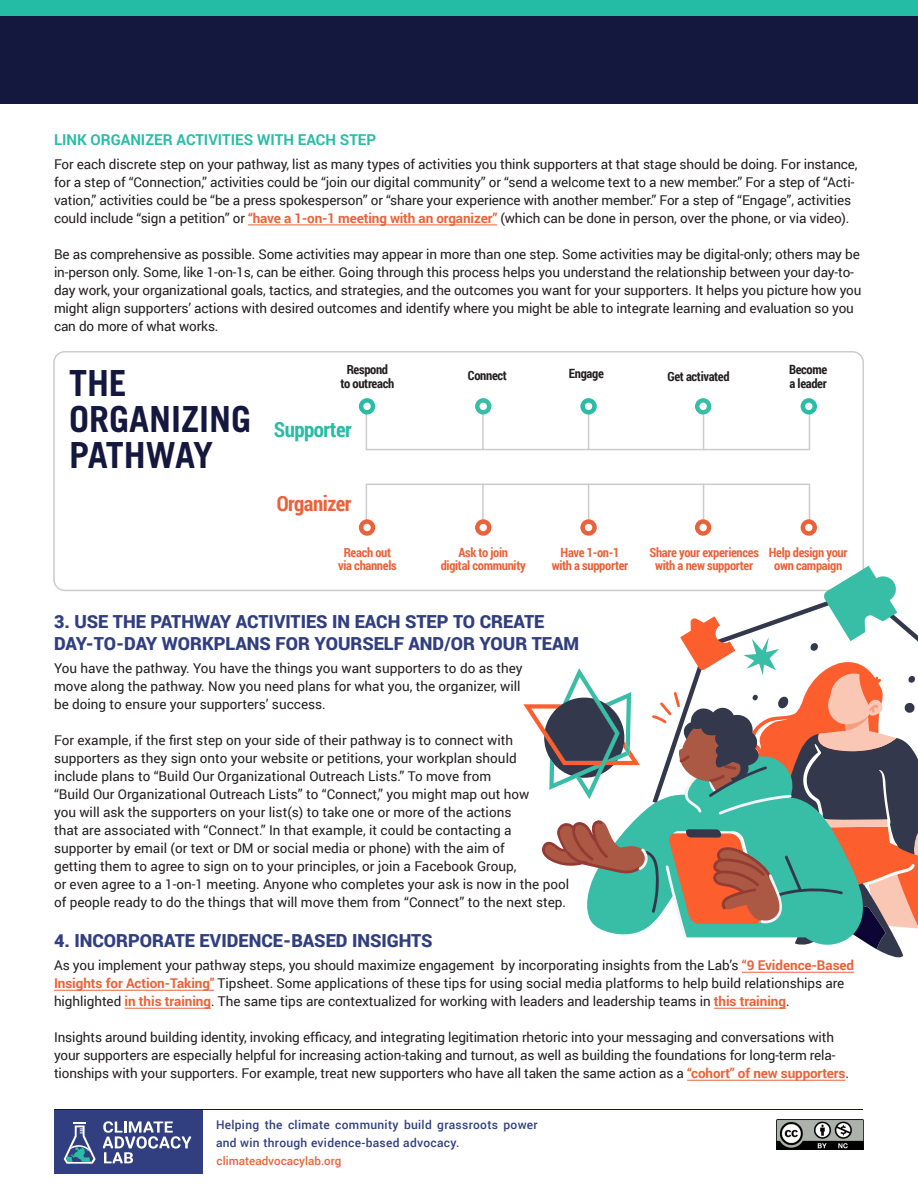
<style>
.page{position:relative;width:918px;height:1188px;background:#fff}
.page>*{position:absolute;margin:0;border:0;box-sizing:border-box;transform-origin:0 0}
.t1{font:700 36px/36px "Trade Gothic LT Std";color:#14183f}
.t2{font:700 21px "Roboto Condensed";letter-spacing:-.025em;color:#2abca5}
.t3{font:700 21px "Roboto Condensed";letter-spacing:-.025em;color:#ea623a}
.Header_Blue{font:900 18px/21.6px "Roboto";color:#313f80}
.SUBHED{font:700 15px "Roboto";color:#2abca5}
.Body_Copy{font:13.5px/18px "Roboto";letter-spacing:-.01em;color:#231f20}
.t4{font:700 12.75px/13.5px "Roboto Condensed";letter-spacing:-.025em;color:#ea623a;text-align:center}
.t5{font:700 12.75px "Roboto Condensed";letter-spacing:-.025em;color:#231f20}
.t6{font:500 12px/18px "Roboto";letter-spacing:.025em;color:#313f80}
.t7{font:500 11.7px "Roboto";color:#ea623a}
.s1{font-weight:700;color:#ea623a}
</style>
<div class="page">
<div style="left:55px;top:1109px;width:148px;height:65px;background:#313f80"></div>
<img style="left:777px;top:1119px;width:86px;height:30px">
<svg style="left:103px;top:1121px;width:88px;height:42px"></svg>
<svg style="left:64px;top:1122px;width:32px;height:42px"></svg>
<hr style="left:55px;top:1109px;width:808px;height:1px;background:#14183f">
<div style="left:0;top:15px;width:918px;height:89px;background:#14183f"></div>
<div style="left:0;top:0;width:918px;height:15px;background:#24bca4"></div>
<hr style="left:248px;top:225px;width:249px;height:1px;background:#ea623a">
<hr style="left:742px;top:972px;width:112px;height:1px;background:#ea623a">
<hr style="left:54px;top:990px;width:160px;height:1px;background:#ea623a">
<hr style="left:125px;top:1008px;width:86px;height:1px;background:#ea623a">
<hr style="left:714px;top:1008px;width:72px;height:1px;background:#ea623a">
<hr style="left:687px;top:1080px;width:158px;height:1px;background:#ea623a">
<svg style="left:365px;top:408px;width:446px;height:43px"></svg>
<svg style="left:801px;top:398px;width:16px;height:17px"></svg>
<div style="left:805px;top:403px;width:7px;height:7px;background:#fff;border-radius:50%"></div>
<div style="left:695px;top:398px;width:16px;height:17px;background:#38bda6;border-radius:50%"></div>
<div style="left:699px;top:403px;width:8px;height:7px;background:#fff;border-radius:50%"></div>
<svg style="left:580px;top:398px;width:17px;height:17px"></svg>
<div style="left:585px;top:403px;width:7px;height:7px;background:#fff;border-radius:50%"></div>
<div style="left:359px;top:398px;width:16px;height:17px;background:#2abca5;border-radius:50%"></div>
<div style="left:363px;top:403px;width:8px;height:7px;background:#fff;border-radius:50%"></div>
<svg style="left:475px;top:398px;width:16px;height:17px"></svg>
<div style="left:480px;top:403px;width:7px;height:7px;background:#fff;border-radius:50%"></div>
<svg style="left:365px;top:483px;width:446px;height:43px"></svg>
<svg style="left:801px;top:519px;width:16px;height:17px"></svg>
<div style="left:805px;top:524px;width:7px;height:7px;background:#fff;border-radius:50%"></div>
<svg style="left:695px;top:519px;width:16px;height:17px"></svg>
<div style="left:699px;top:524px;width:8px;height:7px;background:#fff;border-radius:50%"></div>
<svg style="left:580px;top:519px;width:17px;height:17px"></svg>
<div style="left:585px;top:524px;width:7px;height:7px;background:#fff;border-radius:50%"></div>
<svg style="left:359px;top:519px;width:16px;height:17px"></svg>
<div style="left:363px;top:524px;width:8px;height:7px;background:#fff;border-radius:50%"></div>
<svg style="left:475px;top:519px;width:16px;height:17px"></svg>
<div style="left:480px;top:524px;width:7px;height:7px;background:#fff;border-radius:50%"></div>
<div style="left:53px;top:351px;width:811px;height:240px;border:2px solid #ccc;border-radius:11px"></div>
<svg style="left:523px;top:566px;width:395px;height:392px"></svg>
<p class="SUBHED" style="left:54px;top:129px;width:324px">LINK ORGANIZER ACTIVITIES WITH EACH STEP</p>
<p class="Body_Copy" style="left:54px;top:154px;width:805px">For each discrete step on your pathway, list as many types of activities you think supporters at that stage should be doing. For instance, for a step of “Connection,” activities could be “join our digital community” or “send a welcome text to a new member.” For a step of “Acti&shy;vation,” activities could be “be a press spokesperson” or “share your experience with another member.” For a step of “Engage”, activities could include “sign a petition” or <span class="s1">“have a 1-on-1 meeting with an organizer”</span> (which can be done in person, over the phone, or via video).</p>
<p class="Body_Copy" style="left:54px;top:244px;width:809px">Be as comprehensive as possible. Some activities may appear in more than one step. Some activities may be digital-only; others may be in-person only. Some, like 1-on-1s, can be either. Going through this process helps you understand the relationship between your day-to&shy;day work, your organizational goals, tactics, and strategies, and the outcomes you want for your supporters. It helps you picture how you might align supporters’ actions with desired outcomes and identify where you might be able to integrate learning and evaluation so you can do more of what works.</p>
<p class="t1" style="left:69px;top:365px;width:184px">THE<br>ORGANIZING<br>PATHWAY</p>
<p class="t5" style="left:347px;top:361px;width:43px">Respond</p>
<p class="t5" style="left:341px;top:374px;width:55px">to outreach</p>
<p class="t2" style="left:274px;top:415px;width:80px">Supporter</p>
<p class="t3" style="left:277px;top:489px;width:76px">Organizer</p>
<p class="t4" style="left:344px;top:545px;width:49px">Reach out</p>
<p class="t4" style="left:338px;top:558px;width:60px">via channels</p>
<p class="t5" style="left:468px;top:367px;width:40px">Connect</p>
<p class="t5" style="left:569px;top:365px;width:36px">Engage</p>
<p class="t5" style="left:667px;top:367px;width:64px">Get activated</p>
<p class="t5" style="left:789px;top:361px;width:40px">Become</p>
<p class="t5" style="left:790px;top:374px;width:39px">a leader</p>
<p class="t4" style="left:458px;top:545px;width:51px">Ask to join</p>
<p class="t4" style="left:441px;top:558px;width:87px">digital community</p>
<p class="t4" style="left:561px;top:545px;width:60px">Have 1-on-1</p>
<p class="t4" style="left:552px;top:558px;width:78px">with a supporter</p>
<p class="t4" style="left:649px;top:545px;width:111px">Share your experiences</p>
<p class="t4" style="left:655px;top:558px;width:100px">with a new supporter</p>
<p class="t4" style="left:769px;top:545px;width:80px">Help design your own campaign</p>
<p class="Header_Blue" style="left:54px;top:610px;width:527px">3. USE THE PATHWAY ACTIVITIES IN EACH STEP TO CREATE<br>DAY-TO-DAY WORKPLANS FOR YOURSELF AND/OR YOUR TEAM</p>
<p class="Body_Copy" style="left:54px;top:659px;width:470px">You have the pathway. You have the things you want supporters to do as they move along the pathway. Now you need plans for what you, the organizer, will be doing to ensure your supporters’ success.</p>
<p class="Body_Copy" style="left:54px;top:731px;width:517px">For example, if the first step on your side of their pathway is to connect with supporters as they sign onto your website or petitions, your workplan should<br>include plans to “Build Our Organizational Outreach Lists.” To move from<br>“Build Our Organizational Outreach Lists” to “Connect,” you might map out how<br>you will ask the supporters on your list(s) to take one or more of the actions<br>that are associated with “Connect.” In that example, it could be contacting a supporter by email (or text or DM or social media or phone) with the aim of<br>getting them to agree to sign on to your principles, or join a Facebook Group,<br>or even agree to a 1-on-1 meeting. Anyone who completes your ask is now in the pool of people ready to do the things that will move them from “Connect” to the next step.</p>
<p class="Header_Blue" style="left:54px;top:929px;width:380px">4. INCORPORATE EVIDENCE-BASED INSIGHTS</p>
<p class="Body_Copy" style="left:54px;top:956px;width:802px">As you implement your pathway steps, you should maximize engagement by incorporating insights from the Lab’s <span class="s1">“9 Evidence-Based<br>Insights for Action-Taking"</span> Tipsheet. Some applications of these tips for using social media platforms to help build relationships are highlighted <span class="s1">in this training</span>. The same tips are contextualized for working with leaders and leadership teams in <span class="s1">this training</span>.</p>
<p class="Body_Copy" style="left:54px;top:1028px;width:797px">Insights around building identity, invoking efficacy, and integrating legitimation rhetoric into your messaging and conversations with your supporters are especially helpful for increasing action-taking and turnout, as well as building the foundations for long-term rela&shy;tionships with your supporters. For example, treat new supporters who have all taken the same action as a <span class="s1">“cohort” of new supporters</span>.</p>
<p class="t6" style="left:216px;top:1115px;width:323px">Helping the climate community build grassroots power and win through evidence-based advocacy.</p>
<p class="t7" style="left:217px;top:1152px;width:126px">climateadvocacylab.org</p>
</div>
